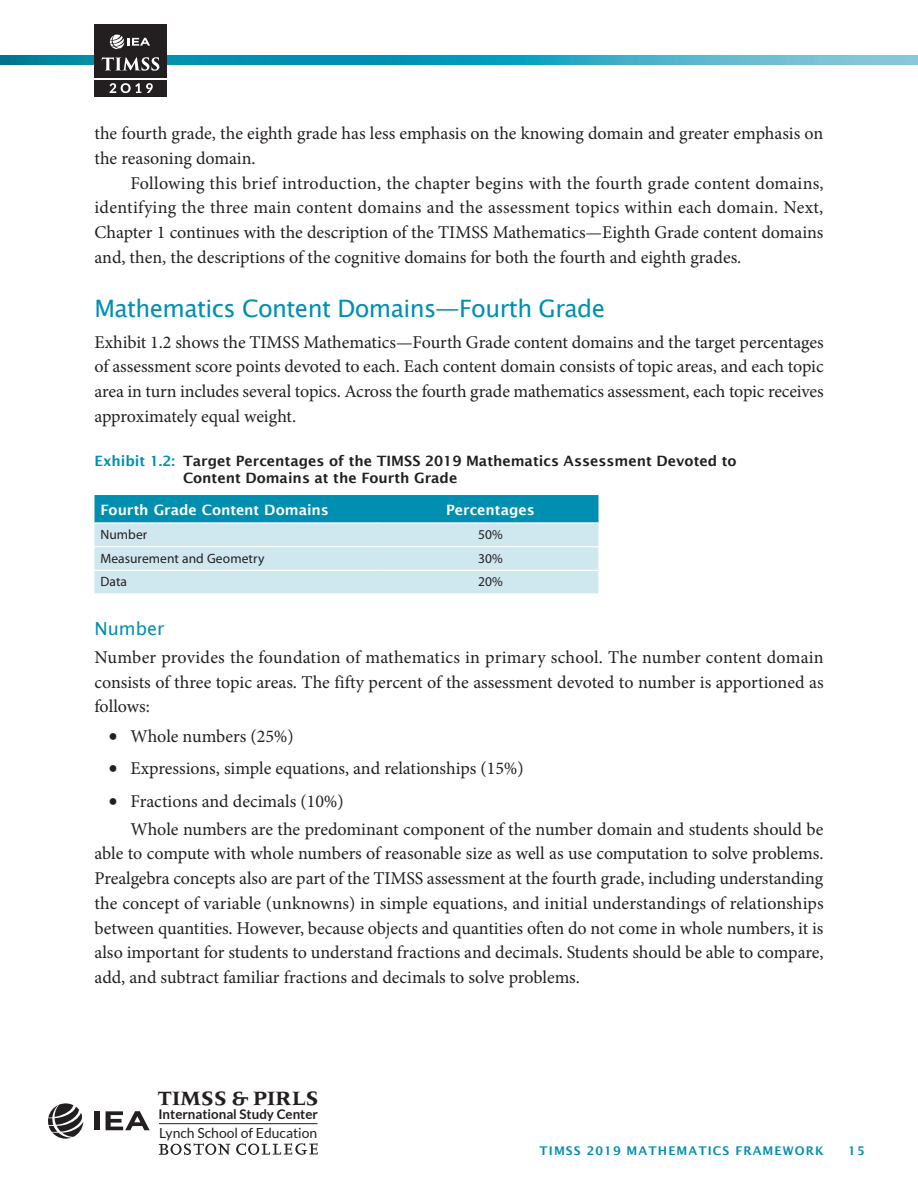
<style>
.page{position:relative;width:918px;height:1188px;background:#fff}
.page>*{position:absolute;margin:0;border:0;box-sizing:border-box;transform-origin:0 0}
.Heading_1{font:24px "Lucida Sans Unicode";letter-spacing:-.025em;color:#008fb1}
.t1{font:700 21px "Meridien LT Std";color:#231f20}
.Body{font:18px/24.8px "Minion Pro";color:#231f20;text-align:justify}
.Body_First{font:18px/24.8px "Minion Pro";letter-spacing:-.005em;color:#231f20;text-align:justify}
.Heading_2{font:18px "Lucida Sans Unicode";color:#008fb1}
.Exhibit_Title{font:600 14.25px/17.1px "Lucida Sans";color:#231f20}
.Exhibit_Head_L_white{font:600 14.25px "Lucida Sans";letter-spacing:-.005em;color:#fff}
.Exhibit_Head_Ctr_whi{font:600 14.25px "Lucida Sans";color:#fff}
.t2{font:13.95px "Lato";color:#231f20}
.Exhibit_Text_Left{font:13.5px "Myriad Pro";letter-spacing:.005em;color:#231f20}
.Exhibit_Text_Ctr{font:13.5px "Myriad Pro";color:#231f20}
.t3{font:700 13.35px "Lato";color:#231f20}
.t4{font:600 12px "Lucida Sans";letter-spacing:.09em;color:#008fb1}
.s1{color:#008fb1}
.s2{font-size:25.5px}
</style>
<div class="page">
<svg style="left:48px;top:1103px;width:35px;height:36px"></svg>
<div style="left:95px;top:1111px;width:5px;height:19px;background:#231f20"></div>
<svg style="left:106px;top:1111px;width:44px;height:19px"></svg>
<svg style="left:159px;top:1143px;width:71px;height:12px"></svg>
<svg style="left:236px;top:1143px;width:82px;height:12px"></svg>
<hr style="left:159px;top:1123px;width:159px;height:1px;background:#231f20">
<svg style="left:0;top:56px;width:918px;height:9px;background:#2aa2bd"></svg>
<div style="left:94px;top:80px;width:73px;height:16px;background:#231f20"></div>
<div style="left:94px;top:24px;width:73px;height:54px;background:#231f20"></div>
<svg style="left:110px;top:83px;width:43px;height:10px"></svg>
<svg style="left:102px;top:57px;width:57px;height:14px"></svg>
<svg style="left:110px;top:35px;width:40px;height:14px"></svg>
<svg style="left:94px;top:495px;width:504px;height:98px;background:#93cede"></svg>
<hr style="left:94px;top:546px;width:288px;height:1px;background:#fff">
<hr style="left:382px;top:546px;width:216px;height:1px;background:#fff">
<hr style="left:94px;top:570px;width:288px;height:1px;background:#fff">
<hr style="left:382px;top:570px;width:216px;height:1px;background:#fff">
<hr style="left:94px;top:522px;width:288px;height:2px;background:#fff">
<hr style="left:382px;top:522px;width:216px;height:2px;background:#fff">
<p class="Body" style="left:94px;top:121px;width:730px">the fourth grade, the eighth grade has less emphasis on the knowing domain and greater emphasis on the reasoning domain.</p>
<p class="Body" style="left:94px;top:171px;width:731px;text-indent:36px">Following this brief introduction, the chapter begins with the fourth grade content domains, identifying the three main content domains and the assessment topics within each domain. Next, Chapter 1 continues with the description of the TIMSS Mathematics—Eighth Grade content domains and, then, the descriptions of the cognitive domains for both the fourth and eighth grades.</p>
<p class="Heading_1" style="left:94px;top:289px;width:512px">Mathematics Content Domains—Fourth Grade</p>
<p class="Body_First" style="left:94px;top:330px;width:731px">Exhibit 1.2 shows the TIMSS Mathematics—Fourth Grade content domains and the target percentages of assessment score points devoted to each. Each content domain consists of topic areas, and each topic area in turn includes several topics. Across the fourth grade mathematics assessment, each topic receives approximately equal weight.</p>
<p class="Exhibit_Title" style="left:183px;top:452px;width:555px;text-indent:-88px"><span class="s1">Exhibit 1.2:</span> Target Percentages of the TIMSS 2019 Mathematics Assessment Devoted to<br>Content Domains at the Fourth Grade</p>
<p class="Exhibit_Head_L_white" style="left:100px;top:501px;width:230px">Fourth Grade Content Domains</p>
<p class="Exhibit_Head_Ctr_whi" style="left:446px;top:501px;width:90px">Percentages</p>
<p class="Exhibit_Text_Left" style="left:100px;top:527px;width:48px">Number</p>
<p class="Exhibit_Text_Ctr" style="left:478px;top:527px;width:26px">50%</p>
<p class="Exhibit_Text_Left" style="left:100px;top:551px;width:165px">Measurement and Geometry</p>
<p class="Exhibit_Text_Ctr" style="left:478px;top:551px;width:26px">30%</p>
<p class="Exhibit_Text_Left" style="left:100px;top:575px;width:28px">Data</p>
<p class="Exhibit_Text_Ctr" style="left:478px;top:575px;width:26px">20%</p>
<p class="Heading_2" style="left:94px;top:614px;width:72px">Number</p>
<p class="Body_First" style="left:94px;top:645px;width:731px">Number provides the foundation of mathematics in primary school. The number content domain consists of three topic areas. The fifty percent of the assessment devoted to number is apportioned as follows:</p>
<p class="Body" style="left:108px;top:724px;width:187px"><span class="s2">•</span> Whole numbers (25%)</p>
<p class="Body" style="left:108px;top:756px;width:417px"><span class="s2">•</span> Expressions, simple equations, and relationships (15%)</p>
<p class="Body" style="left:108px;top:789px;width:237px"><span class="s2">•</span> Fractions and decimals (10%)</p>
<p class="Body" style="left:94px;top:817px;width:731px;text-indent:36px">Whole numbers are the predominant component of the number domain and students should be able to compute with whole numbers of reasonable size as well as use computation to solve problems.<br>Prealgebra concepts also are part of the TIMSS assessment at the fourth grade, including understanding the concept of variable (unknowns) in simple equations, and initial understandings of relationships between quantities. However, because objects and quantities often do not come in whole numbers, it is also important for students to understand fractions and decimals. Students should be able to compare, add, and subtract familiar fractions and decimals to solve problems.</p>
<p class="t1" style="left:158px;top:1086px;width:162px">TIMSS &amp; PIRLS</p>
<p class="t2" style="left:159px;top:1125px;width:160px">Lynch School of Education</p>
<p class="t3" style="left:158px;top:1106px;width:161px">International Study Center</p>
<p class="t4" style="left:540px;top:1144px;width:286px">TIMSS 2019 MATHEMATICS FRAMEWORK</p>
<p class="t4" style="left:848px;top:1144px;width:18px">15</p>
</div>
